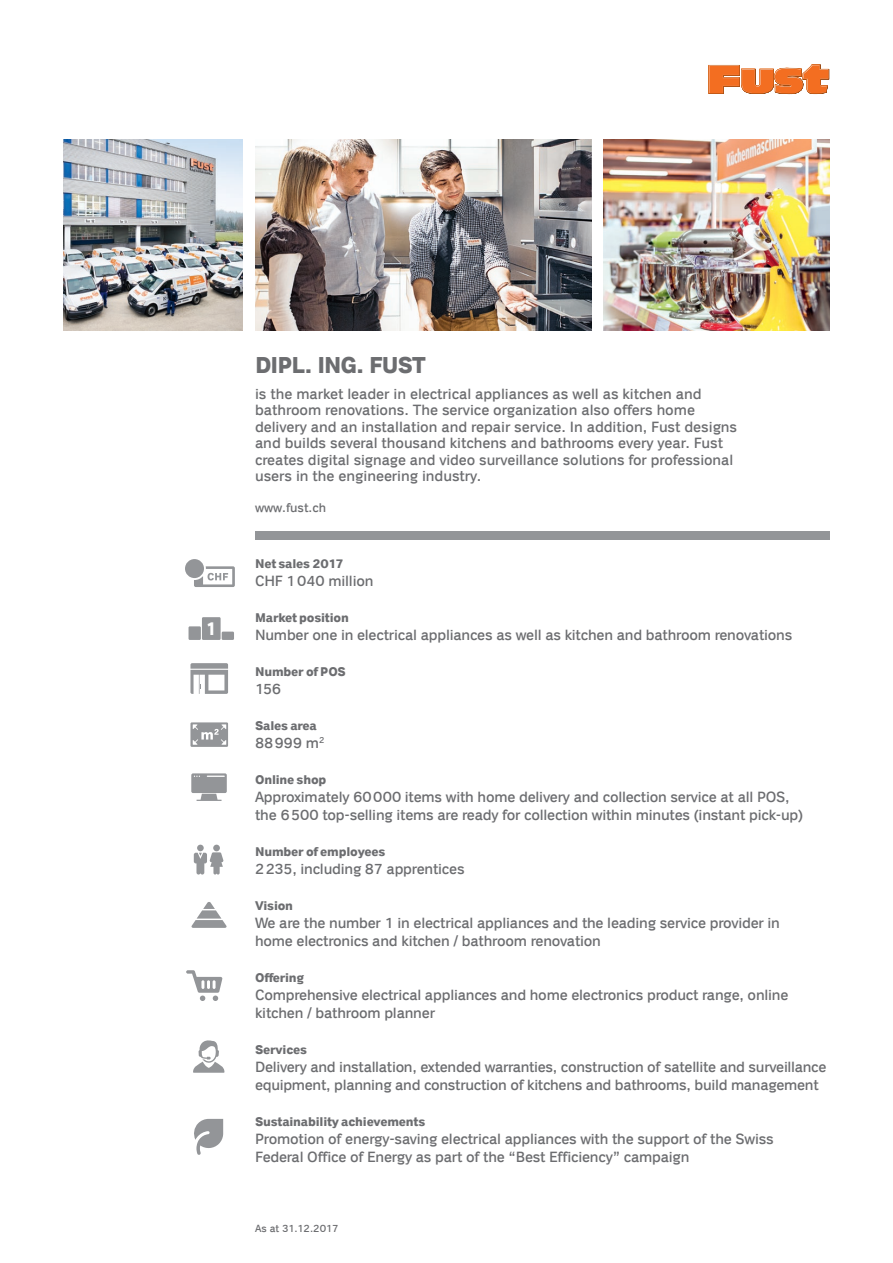
<style>
.page{position:relative;width:893px;height:1263px;background:#fff}
.page>*{position:absolute;margin:0;border:0;box-sizing:border-box;transform-origin:0 0}
.t1{font:700 23.25px "Coop";letter-spacing:-.04em;color:#6c6d70}
.t2{font:700 18.75px "Coop";color:#fff;scale:.86 1}
.t3{font:15px/16.5px "Coop";letter-spacing:-.015em;color:#6c6d70}
.t4{font:700 12.75px "Coop";letter-spacing:-.015em;color:#6c6d70}
.t5{font:12.75px "Coop";letter-spacing:-.005em;color:#6c6d70}
.t6{font:10.5px "Coop";letter-spacing:-.015em;color:#6c6d70}
</style>
<div class="page">
<svg style="left:194px;top:566px;width:41px;height:21px"></svg>
<div style="left:185px;top:559px;width:19px;height:19px;background:#939598;border-radius:50%"></div>
<div style="left:202px;top:617px;width:19px;height:23px;background:#939598"></div>
<div style="left:222px;top:632px;width:12px;height:8px;background:#939598"></div>
<div style="left:189px;top:626px;width:12px;height:14px;background:#939598"></div>
<svg style="left:190px;top:663px;width:38px;height:31px"></svg>
<div style="left:190px;top:722px;width:38px;height:25px;background:#939598"></div>
<svg style="left:193px;top:724px;width:33px;height:21px"></svg>
<div style="left:191px;top:773px;width:36px;height:20px;background:#939598;border-radius:2px"></div>
<svg style="left:207px;top:776px;width:18px;height:1px"></svg>
<svg style="left:197px;top:794px;width:25px;height:7px"></svg>
<svg style="left:194px;top:845px;width:30px;height:29px"></svg>
<svg style="left:191px;top:902px;width:36px;height:26px"></svg>
<svg style="left:186px;top:970px;width:36px;height:31px"></svg>
<svg style="left:193px;top:1040px;width:31px;height:33px"></svg>
<svg style="left:194px;top:1119px;width:29px;height:36px"></svg>
<div style="left:255px;top:531px;width:574px;height:9px;background:#939598"></div>
<svg style="left:708px;top:64px;width:121px;height:30px"></svg>
<img style="left:255px;top:139px;width:336px;height:192px">
<img style="left:604px;top:139px;width:225px;height:192px">
<img style="left:64px;top:139px;width:178px;height:192px">
<p class="t2" style="left:206px;top:618px;width:14px">1</p>
<h1 class="t1" style="left:255px;top:352px;width:172px">DIPL. ING. FUST</h1>
<p class="t3" style="left:255px;top:385px;width:484px">is the market leader in electrical appliances as well as kitchen and bathroom renovations. The service organization also offers home delivery and an installation and repair service. In addition, Fust designs and builds several thousand kitchens and bathrooms every year. Fust creates digital signage and video surveillance solutions for professional users in the engineering industry.</p>
<p class="t5" style="left:255px;top:501px;width:72px">www.fust.ch</p>
<p class="t4" style="left:255px;top:556px;width:90px">Net sales 2017</p>
<p class="t3" style="left:255px;top:573px;width:120px">CHF 1040 million</p>
<p class="t4" style="left:255px;top:610px;width:95px">Market position</p>
<p class="t3" style="left:255px;top:627px;width:539px">Number one in electrical appliances as well as kitchen and bathroom renovations</p>
<p class="t4" style="left:255px;top:664px;width:92px">Number of POS</p>
<p class="t3" style="left:255px;top:681px;width:28px">156</p>
<p class="t4" style="left:255px;top:718px;width:63px">Sales area</p>
<p class="t3" style="left:255px;top:735px;width:71px">88999 m<sup>2</sup></p>
<p class="t4" style="left:255px;top:772px;width:73px">Online shop</p>
<p class="t3" style="left:255px;top:788px;width:550px;line-height:18px">Approximately 60000 items with home delivery and collection service at all POS, the 6500 top-selling items are ready for collection within minutes (instant pick-up)</p>
<p class="t4" style="left:255px;top:844px;width:132px">Number of employees</p>
<p class="t3" style="left:255px;top:861px;width:211px">2235, including 87 apprentices</p>
<p class="t4" style="left:255px;top:898px;width:40px">Vision</p>
<p class="t3" style="left:255px;top:914px;width:526px;line-height:18px">We are the number 1 in electrical appliances and the leading service provider in home electronics and kitchen / bathroom renovation</p>
<p class="t4" style="left:255px;top:970px;width:51px">Offering</p>
<p class="t3" style="left:255px;top:986px;width:535px;line-height:18px">Comprehensive electrical appliances and home electronics product range, online kitchen / bathroom planner</p>
<p class="t4" style="left:255px;top:1042px;width:54px">Services</p>
<p class="t3" style="left:255px;top:1058px;width:573px;line-height:18px">Delivery and installation, extended warranties, construction of satellite and surveillance equipment, planning and construction of kitchens and bathrooms, build management</p>
<p class="t4" style="left:255px;top:1114px;width:172px">Sustainability achievements</p>
<p class="t3" style="left:255px;top:1130px;width:520px;line-height:18px">Promotion of energy-saving electrical appliances with the support of the Swiss<br>Federal Office of Energy as part of the “Best Efficiency” campaign</p>
<p class="t6" style="left:255px;top:1223px;width:85px">As at 31.12.2017</p>
</div>
